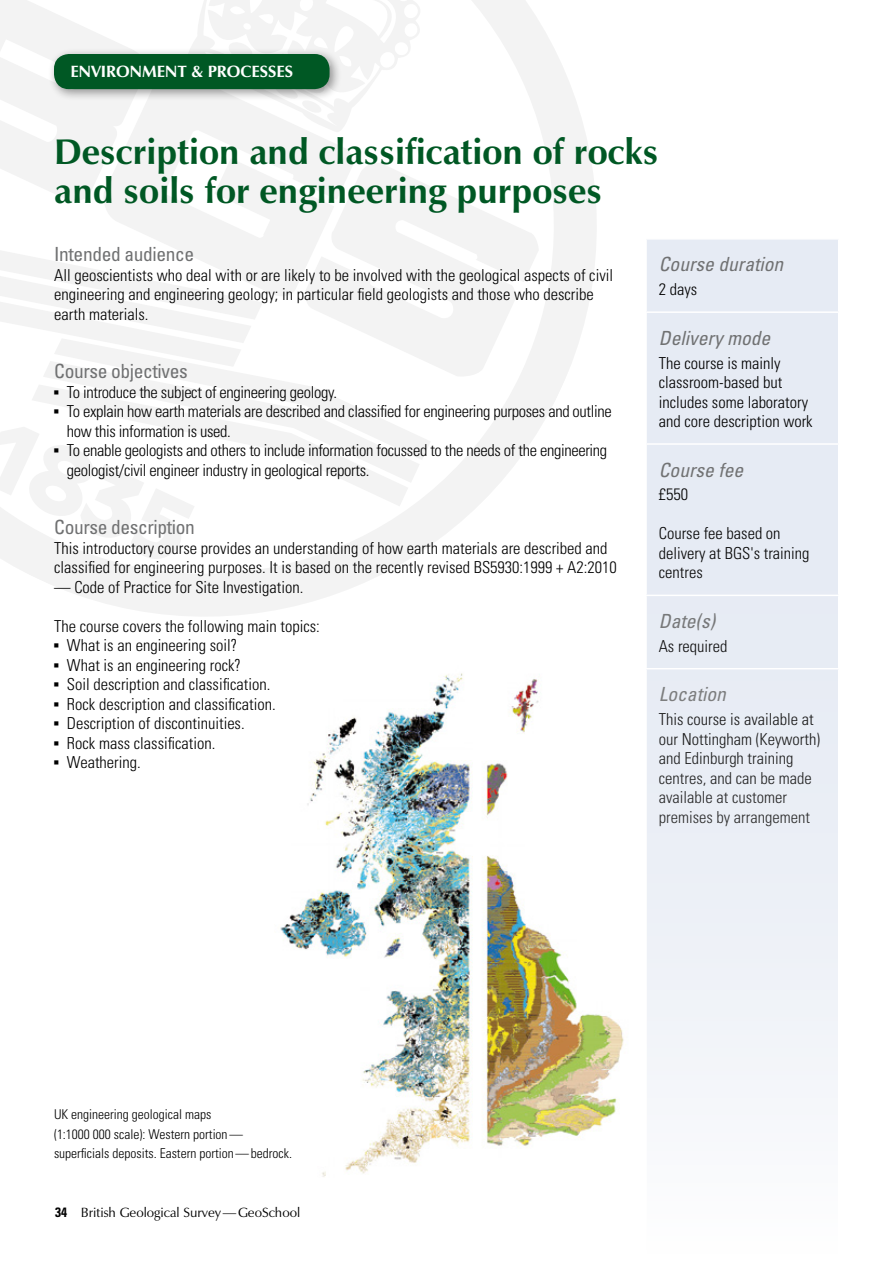
<style>
.page{position:relative;width:893px;height:1263px;background:#fff}
.page>*{position:absolute;margin:0;border:0;box-sizing:border-box;transform-origin:0 0}
.green_titles{font:700 36px/39px "Zapf Humanist 601 BT";color:#005824}
.t1{font:italic condensed 19.5px "Univers";color:#707172}
.paragraph{font:condensed 19.5px "Univers";letter-spacing:-.02em;color:#707172}
.first_paragraph{font:300 condensed 16.5px/19.5px "Univers";color:#000}
.first_paragraph-2{font:300 condensed 16.5px/19.5px "Univers";letter-spacing:-.02em;color:#000}
.t2{font:700 16.5px "Zapf Humanist 601 BT";color:#fff}
.paragraph-2{font:300 condensed 13.5px/19.5px "Univers";color:#000}
.t3{font:13.5px "Zapf Humanist 601 BT";color:#000}
.s1{font-family:"Universal Newswith Comm Pi";font-weight:400;font-stretch:normal}
.s2{font-family:"Univers";font-weight:700;font-stretch:condensed}
</style>
<div class="page">
<svg style="left:26px;top:0;width:570px;height:616px"></svg>
<svg style="left:429px;top:161px;width:111px;height:217px;fill:#f3f3f3"></svg>
<svg style="left:420px;top:338px;width:11px;height:122px"></svg>
<svg style="left:43px;top:367px;width:377px;height:116px"></svg>
<svg style="left:32px;top:384px;width:376px;height:122px;fill:#f5f5f5"></svg>
<svg style="left:0;top:427px;width:205px;height:145px"></svg>
<svg style="left:0;top:0;width:429px;height:367px"></svg>
<div style="left:48px;top:48px;width:294px;height:53px;background:#000;opacity:.4"></div>
<div style="left:54px;top:54px;width:276px;height:35px;background:#005824;border-radius:15px"></div>
<img style="left:280px;top:673px;width:344px;height:504px">
<svg style="left:647px;top:240px;width:191px;height:858px;fill:#e7ecf4"></svg>
<hr style="left:645px;top:311px;width:194px;height:2px;background:#fff">
<hr style="left:645px;top:443px;width:194px;height:2px;background:#fff">
<hr style="left:645px;top:595px;width:194px;height:1px;background:#fff">
<hr style="left:645px;top:668px;width:194px;height:1px;background:#fff">
<p class="t2" style="left:70px;top:61px;width:224px">ENVIRONMENT &amp; PROCESSES</p>
<p class="green_titles" style="left:54px;top:132px;width:606px">Description and classification of rocks and soils for engineering purposes</p>
<p class="paragraph" style="left:54px;top:242px;width:142px">Intended audience</p>
<p class="first_paragraph" style="left:54px;top:265px;width:560px">All geoscientists who deal with or are likely to be involved with the geological aspects of civil engineering and engineering geology; in particular field geologists and those who describe earth materials.</p>
<p class="t1" style="left:659px;top:252px;width:126px">Course duration</p>
<p class="first_paragraph" style="left:659px;top:280px;width:40px">2 days</p>
<p class="t1" style="left:659px;top:325px;width:113px">Delivery mode</p>
<p class="first_paragraph" style="left:659px;top:353px;width:155px">The course is mainly classroom-based but includes some laboratory and core description work</p>
<p class="t1" style="left:659px;top:457px;width:86px">Course fee</p>
<p class="first_paragraph" style="left:659px;top:485px;width:31px">£550</p>
<p class="first_paragraph" style="left:659px;top:524px;width:152px">Course fee based on delivery at BGS's training centres</p>
<p class="t1" style="left:659px;top:609px;width:58px">Date(s)</p>
<p class="first_paragraph" style="left:659px;top:636px;width:70px">As required</p>
<p class="t1" style="left:659px;top:682px;width:69px">Location</p>
<p class="first_paragraph" style="left:659px;top:709px;width:163px">This course is available at our Nottingham (Keyworth) and Edinburgh training centres, and can be made available at customer premises by arrangement</p>
<p class="paragraph" style="left:54px;top:359px;width:135px">Course objectives</p>
<p class="first_paragraph-2" style="left:54px;top:382px;width:284px"><span class="s1">▪</span> To introduce the subject of engineering geology.</p>
<p class="first_paragraph-2" style="left:67px;top:402px;width:546px;text-indent:-13px"><span class="s1">▪</span> To explain how earth materials are described and classified for engineering purposes and outline how this information is used.</p>
<p class="first_paragraph-2" style="left:67px;top:441px;width:542px;text-indent:-13px"><span class="s1">▪</span> To enable geologists and others to include information focussed to the needs of the engineering geologist/civil engineer industry in geological reports.</p>
<p class="paragraph" style="left:54px;top:515px;width:142px">Course description</p>
<p class="first_paragraph" style="left:54px;top:538px;width:564px">This introductory course provides an understanding of how earth materials are described and classified for engineering purposes. It is based on the recently revised BS5930:1999 + A2:2010</p>
<p class="first_paragraph" style="left:54px;top:577px;width:251px">— Code of Practice for Site Investigation.</p>
<p class="first_paragraph" style="left:54px;top:616px;width:267px">The course covers the following main topics:</p>
<p class="first_paragraph" style="left:54px;top:636px;width:185px"><span class="s1">▪</span> What is an engineering soil?</p>
<p class="first_paragraph" style="left:54px;top:655px;width:188px"><span class="s1">▪</span> What is an engineering rock?</p>
<p class="first_paragraph" style="left:54px;top:675px;width:218px"><span class="s1">▪</span> Soil description and classification.</p>
<p class="first_paragraph" style="left:54px;top:694px;width:223px"><span class="s1">▪</span> Rock description and classification.</p>
<p class="first_paragraph" style="left:54px;top:714px;width:192px"><span class="s1">▪</span> Description of discontinuities.</p>
<p class="first_paragraph" style="left:54px;top:733px;width:163px"><span class="s1">▪</span> Rock mass classification.</p>
<p class="first_paragraph" style="left:54px;top:753px;width:88px"><span class="s1">▪</span> Weathering.</p>
<p class="paragraph-2" style="left:54px;top:1105px;width:240px">UK engineering geological maps<br>(1:1000 000 scale): Western portion— superficials deposits. Eastern portion—bedrock.</p>
<p class="t3" style="left:55px;top:1204px;width:246px"><span class="s2">34</span> British Geological Survey—GeoSchool</p>
</div>
